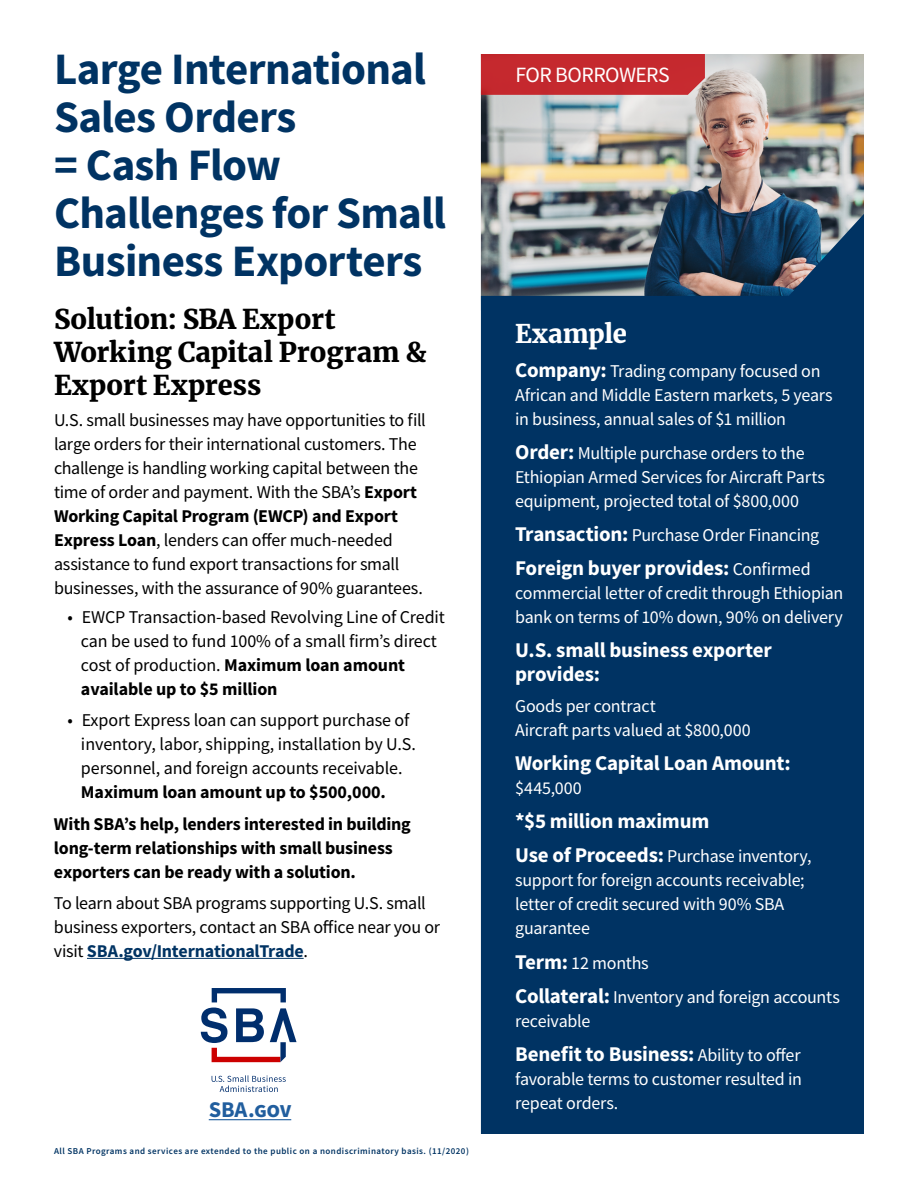
<style>
.page{position:relative;width:918px;height:1188px;background:#fff}
.page>*{position:absolute;margin:0;border:0;box-sizing:border-box;transform-origin:0 0}
.Header__Topic_Left{font:700 45px/48px "Source Sans Pro";letter-spacing:-.015em;color:#003363}
.Subhead__Topic_Left{font:900 27px/33px "Merriweather";letter-spacing:-.005em;color:#000}
.Sidebar_Header__Whit{font:900 25.5px "Merriweather";letter-spacing:-.005em;color:#fff}
.Copy__Intro{font:700 22.5px "Source Sans Pro";letter-spacing:-.01em;color:#215e9e}
.t1{font:21.75px "Source Sans Pro";letter-spacing:-.025em;color:#fff}
.Sidebar_White_Copy{font:700 21px/24px "Source Sans Pro";letter-spacing:-.01em;color:#fff}
.Copy__Body{font:18px/24px "Source Sans Pro";letter-spacing:-.01em;color:#000}
.Sidebar_White_Copy-2{font:18px/24px "Source Sans Pro";letter-spacing:-.015em;color:#fff}
.Copy__Body-2{font:700 18px/24px "Source Sans Pro";letter-spacing:-.01em;color:#000}
.Sidebar_Copy__Body_W{font:18px/24px "Source Sans Pro";letter-spacing:-.01em;color:#fff}
.Mousetype{font:600 9px "Source Sans Pro";letter-spacing:.05em;color:#003363}
.s1{font-weight:700}
.s2{font-weight:700;color:#003363}
.s3{font-weight:700;font-size:21px}
.s4{font-weight:400;font-size:18px}
</style>
<div class="page">
<img style="left:481px;top:54px;width:383px;height:160px">
<svg style="left:481px;top:214px;width:383px;height:920px;fill:#003363"></svg>
<div style="left:481px;top:54px;width:224px;height:41px;background:#c5292e"></div>
<hr style="left:87px;top:958px;width:217px;height:1px;background:#003363">
<svg style="left:212px;top:988px;width:74px;height:14px"></svg>
<svg style="left:201px;top:1008px;width:96px;height:54px"></svg>
<svg style="left:212px;top:1075px;width:74px;height:17px"></svg>
<hr style="left:209px;top:1119px;width:82px;height:1px;background:#215e9e">
<h1 class="Header__Topic_Left" style="left:54px;top:44px;width:374px">Large International</h1>
<h1 class="Header__Topic_Left" style="left:54px;top:92px;width:394px">Sales Orders<br>= Cash Flow<br>Challenges for Small<br>Business Exporters</h1>
<h2 class="Subhead__Topic_Left" style="left:54px;top:302px;width:374px">Solution: SBA Export<br>Working Capital Program &amp;<br>Export Express</h2>
<p class="Copy__Body" style="left:54px;top:408px;width:373px">U.S. small businesses may have opportunities to fill large orders for their international customers. The challenge is handling working capital between the time of order and payment. With the SBA’s <span class="s1">Export Working Capital Program (EWCP) and Export Express Loan</span>, lenders can offer much-needed assistance to fund export transactions for small businesses, with the assurance of 90% guarantees.</p>
<p class="Copy__Body" style="left:81px;top:605px;width:366px;text-indent:-13px">• EWCP Transaction-based Revolving Line of Credit can be used to fund 100% of a small firm’s direct cost of production. <span class="s1">Maximum loan amount available up to $5 million</span></p>
<p class="Copy__Body" style="left:81px;top:708px;width:336px;text-indent:-13px">• Export Express loan can support purchase of inventory, labor, shipping, installation by U.S. personnel, and foreign accounts receivable.<br><span class="s1">Maximum loan amount up to $500,000.</span></p>
<p class="Copy__Body-2" style="left:54px;top:812px;width:358px">With SBA’s help, lenders interested in building long-term relationships with small business exporters can be ready with a solution.</p>
<p class="Copy__Body" style="left:54px;top:890px;width:388px">To learn about SBA programs supporting U.S. small business exporters, contact an SBA office near you or visit <span class="s2">SBA.gov/InternationalTrade</span>.</p>
<p class="Copy__Intro" style="left:209px;top:1095px;width:84px">SBA.gov</p>
<p class="Mousetype" style="left:54px;top:1145px;width:416px">All SBA Programs and services are extended to the public on a nondiscriminatory basis. (11/2020)</p>
<p class="t1" style="left:515px;top:61px;width:156px">FOR BORROWERS</p>
<h2 class="Sidebar_Header__Whit" style="left:515px;top:316px;width:113px">Example</h2>
<p class="Sidebar_White_Copy-2" style="left:515px;top:359px;width:319px"><span class="s3">Company:</span> Trading company focused on<br>African and Middle Eastern markets, 5 years in business, annual sales of $1 million</p>
<p class="Sidebar_White_Copy-2" style="left:515px;top:441px;width:312px"><span class="s3">Order:</span> Multiple purchase orders to the<br>Ethiopian Armed Services for Aircraft Parts equipment, projected total of $800,000</p>
<p class="Sidebar_White_Copy-2" style="left:515px;top:523px;width:306px"><span class="s3">Transaction:</span> Purchase Order Financing</p>
<p class="Sidebar_White_Copy" style="left:515px;top:556px;width:297px">Foreign buyer provides: <span class="s4">Confirmed</span></p>
<p class="Sidebar_White_Copy-2" style="left:515px;top:581px;width:330px">commercial letter of credit through Ethiopian bank on terms of 10% down, 90% on delivery</p>
<p class="Sidebar_White_Copy" style="left:515px;top:638px;width:258px">U.S. small business exporter provides:</p>
<p class="Sidebar_Copy__Body_W" style="left:515px;top:694px;width:237px">Goods per contract<br>Aircraft parts valued at $800,000</p>
<p class="Sidebar_White_Copy" style="left:515px;top:751px;width:277px">Working Capital Loan Amount:</p>
<p class="Sidebar_White_Copy-2" style="left:515px;top:776px;width:68px">$445,000</p>
<p class="Sidebar_White_Copy" style="left:515px;top:809px;width:196px">*$5 million maximum</p>
<p class="Sidebar_White_Copy-2" style="left:515px;top:844px;width:298px"><span class="s3">Use of Proceeds:</span> Purchase inventory, support for foreign accounts receivable; letter of credit secured with 90% SBA guarantee</p>
<p class="Sidebar_White_Copy-2" style="left:515px;top:950px;width:135px"><span class="s3">Term:</span> 12 months</p>
<p class="Sidebar_White_Copy-2" style="left:515px;top:985px;width:326px"><span class="s3">Collateral:</span> Inventory and foreign accounts receivable</p>
<p class="Sidebar_White_Copy" style="left:515px;top:1042px;width:287px">Benefit to Business: <span class="s4">Ability to offer</span></p>
<p class="Sidebar_White_Copy-2" style="left:515px;top:1067px;width:288px">favorable terms to customer resulted in repeat orders.</p>
</div>
